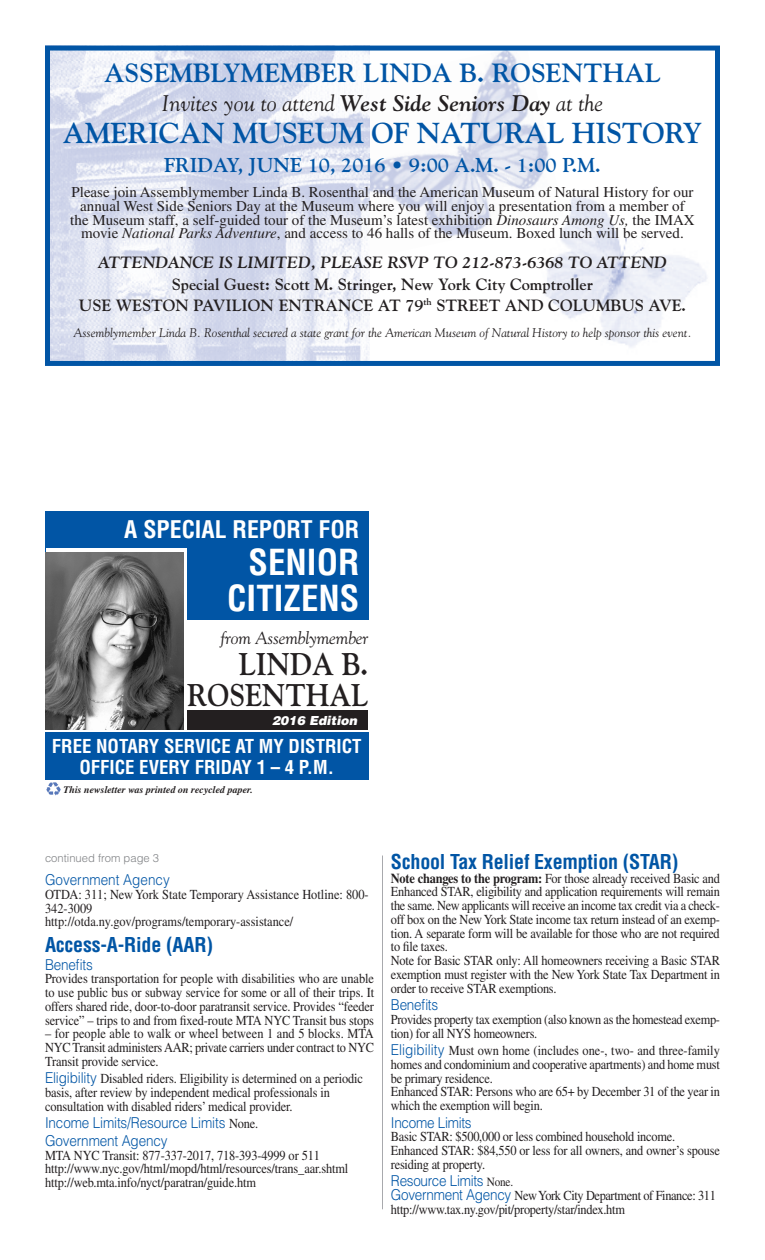
<style>
.page{position:relative;width:765px;height:1260px;background:#fff}
.page>*{position:absolute;margin:0;border:0;box-sizing:border-box;transform-origin:0 0}
.t1{font:700 condensed 35px/36.2px "Helvetica";color:#fff;text-align:right}
.t2{font:700 31.25px/31.2px "Goudy";color:#231f20;text-align:right;scale:.9 1}
.t3{font:700 28.75px "Goudy";letter-spacing:-.01em;color:#0155a5}
.t4{font:700 26.25px "Goudy";color:#0155a5}
.t5{font:700 condensed 23.75px "Helvetica";color:#fff}
.t6{font:italic 22.5px "Goudy";color:#231f20}
.t7{font:700 condensed 20px "Helvetica";letter-spacing:-.01em;color:#0155a5}
.dates{font:700 20px "Goudy";color:#0155a5}
.text{font:700 condensed 18.75px/21.2px "Helvetica";color:#fff;text-align:center}
.t8{font:italic 17.5px "Goudy";letter-spacing:-.01em;color:#231f20}
.t9{font:700 16.25px "Goudy";color:#231f20}
.t10{font:italic 700 16.25px "Goudy";color:#231f20}
.t11{font:15px/13.8px "Times";color:#231f20;text-align:center}
.t12{font:300 15px "Helvetica";letter-spacing:-.01em;color:#0155a5;scale:.9 1}
.Text{font:13.75px/13.8px "Times";letter-spacing:-.015em;color:#231f20;scale:.9 1}
.state_grant_text_pg4{font:italic 12.5px "Goudy";color:#231f20}
.t13{font:italic 900 12.5px "Helvetica";color:#fff}
.Titles{font:300 11.25px "Helvetica";color:#808285}
.t14{font:italic 700 10px "Times";color:#231f20}
.s1{font-weight:700}
.s2{font-style:italic}
.s3{font-family:"Helvetica";font-weight:300;font-size:15px;color:#0155a5}
.s4{font-family:"Times";font-weight:400;font-size:13.75px;color:#231f20}
.s5{font-family:"Times";font-weight:400;font-size:12.5px;color:#231f20}
</style>
<div class="page">
<img style="left:545px;top:195px;width:162px;height:152px">
<div style="left:45px;top:732px;width:323px;height:48px;background:#0155a5"></div>
<div style="left:45px;top:511px;width:323px;height:109px;background:#0155a5"></div>
<div style="left:186px;top:710px;width:182px;height:20px;background:#231f20"></div>
<img style="left:47px;top:782px;width:14px;height:14px">
<div style="left:46px;top:549px;width:141px;height:183px;background:linear-gradient(to right,#fff,#fff)"></div>
<img style="left:45px;top:552px;width:138px;height:178px">
<hr style="left:382px;top:856px;width:1px;height:353px;background:#a8a9ad">
<img style="left:334px;top:45px;width:230px;height:213px">
<img style="left:51px;top:52px;width:319px;height:308px">
<div style="left:45px;top:46px;width:675px;height:320px;border:5px solid #0155a5"></div>
<p class="t4" style="left:104px;top:57px;width:558px">ASSEMBLYMEMBER LINDA B. ROSENTHAL</p>
<p class="t6" style="left:162px;top:90px;width:443px">Invites you to attend <span class="s1">West Side Seniors Day</span> at the</p>
<p class="t3" style="left:63px;top:115px;width:641px">AMERICAN MUSEUM OF NATURAL HISTORY</p>
<p class="dates" style="left:164px;top:153px;width:438px">FRIDAY, JUNE 10, 2016 • 9:00 A.M. - 1:00 P.M.</p>
<p class="t11" style="left:70px;top:185px;width:626px">Please join Assemblymember Linda B. Rosenthal and the American Museum of Natural History for our annual West Side Seniors Day at the Museum where you will enjoy a presentation from a member of the Museum staff, a self-guided tour of the Museum’s latest exhibition <span class="s2">Dinosaurs Among Us,</span> the IMAX movie <span class="s2">National Parks Adventure</span>, and access to 46 halls of the Museum. Boxed lunch will be served.</p>
<p class="t10" style="left:98px;top:253px;width:570px">ATTENDANCE IS LIMITED, PLEASE RSVP TO 212-873-6368 TO ATTEND</p>
<p class="t9" style="left:172px;top:275px;width:423px">Special Guest: Scott M. Stringer, New York City Comptroller</p>
<p class="t9" style="left:79px;top:295px;width:609px">USE WESTON PAVILION ENTRANCE AT 79<sup>th</sup> STREET AND COLUMBUS AVE.</p>
<p class="state_grant_text_pg4" style="left:73px;top:325px;width:620px">Assemblymember Linda B. Rosenthal secured a state grant for the American Museum of Natural History to help sponsor this event.</p>
<p class="t5" style="left:124px;top:515px;width:237px">A SPECIAL REPORT FOR</p>
<p class="t1" style="left:227px;top:544px;width:134px">SENIOR<br>CITIZENS</p>
<p class="t8" style="left:220px;top:627px;width:149px">from Assemblymember</p>
<p class="t2" style="left:187px;top:648px;width:203px">LINDA B.<br>ROSENTHAL</p>
<p class="t13" style="left:272px;top:712px;width:87px">2016 Edition</p>
<p class="text" style="left:52px;top:735px;width:311px">FREE NOTARY SERVICE AT MY DISTRICT<br>OFFICE EVERY FRIDAY 1 – 4 P.M.</p>
<p class="t14" style="left:63px;top:784px;width:191px">This newsletter was printed on recycled paper.</p>
<p class="Titles" style="left:45px;top:851px;width:116px">continued from page 3</p>
<p class="t12" style="left:45px;top:870px;width:140px">Government Agency</p>
<p class="Text" style="left:45px;top:887px;width:361px">OTDA: 311; New York State Temporary Assistance Hotline: 800-<br>342-3009</p>
<p class="Text" style="left:45px;top:915px;width:277px">http://otda.ny.gov/programs/temporary-assistance/</p>
<p class="t7" style="left:45px;top:932px;width:170px">Access-A-Ride (AAR)</p>
<p class="t12" style="left:45px;top:955px;width:55px">Benefits</p>
<p class="Text" style="left:45px;top:972px;width:367px;text-align:justify">Provides transportation for people with disabilities who are unable to use public bus or subway service for some or all of their trips. It offers shared ride, door-to-door paratransit service. Provides “feeder service” – trips to and from fixed-route MTA NYC Transit bus stops</p>
<p class="Text" style="left:45px;top:1027px;width:367px;text-align:justify">– for people able to walk or wheel between 1 and 5 blocks. MTA NYC Transit administers AAR; private carriers under contract to NYC Transit provide service.</p>
<p class="Text" style="left:45px;top:1072px;width:355px"><span class="s3">Eligibility</span> Disabled riders. Eligibility is determined on a periodic basis, after review by independent medical professionals in consultation with disabled riders’ medical provider.</p>
<p class="t12" style="left:45px;top:1114px;width:239px">Income Limits/Resource Limits <span class="s4">None.</span></p>
<p class="t12" style="left:45px;top:1131px;width:138px">Government Agency</p>
<p class="Text" style="left:45px;top:1148px;width:339px">MTA NYC Transit: 877-337-2017, 718-393-4999 or 511 http://www.nyc.gov/html/mopd/html/resources/trans_aar.shtml</p>
<p class="Text" style="left:45px;top:1176px;width:236px">http://web.mta.info/nyct/paratran/guide.htm</p>
<p class="t7" style="left:391px;top:849px;width:289px">School Tax Relief Exemption (STAR)</p>
<p class="Text" style="left:391px;top:871px;width:367px;text-align:justify"><span class="s1">Note changes to the program:</span> For those already received Basic and Enhanced STAR, eligibility and application requirements will remain the same. New applicants will receive an income tax credit via a check&shy;off box on the New York State income tax return instead of an exemp&shy;tion. A separate form will be available for those who are not required to file taxes.</p>
<p class="Text" style="left:391px;top:954px;width:367px;text-align:justify">Note for Basic STAR only: All homeowners receiving a Basic STAR exemption must register with the New York State Tax Department in order to receive STAR exemptions.</p>
<p class="t12" style="left:391px;top:996px;width:54px">Benefits</p>
<p class="Text" style="left:391px;top:1012px;width:367px">Provides property tax exemption (also known as the homestead exemp&shy;tion) for all NYS homeowners.</p>
<p class="Text" style="left:391px;top:1044px;width:367px;text-align:justify"><span class="s3">Eligibility</span> Must own home (includes one-, two- and three-family homes and condominium and cooperative apartments) and home must be primary residence.</p>
<p class="Text" style="left:391px;top:1085px;width:367px">Enhanced STAR: Persons who are 65+ by December 31 of the year in which the exemption will begin.</p>
<p class="t12" style="left:391px;top:1113px;width:91px">Income Limits</p>
<p class="Text" style="left:391px;top:1130px;width:317px">Basic STAR: $500,000 or less combined household income.</p>
<p class="Text" style="left:391px;top:1144px;width:367px">Enhanced STAR: $84,550 or less for all owners, and owner’s spouse residing at property.</p>
<p class="t12" style="left:391px;top:1172px;width:137px">Resource Limits <span class="s5">None.</span></p>
<p class="Text" style="left:391px;top:1189px;width:363px"><span class="s3">Government Agency</span> New York City Department of Finance: 311</p>
<p class="Text" style="left:391px;top:1202px;width:262px">http://www.tax.ny.gov/pit/property/star/index.htm</p>
</div>
